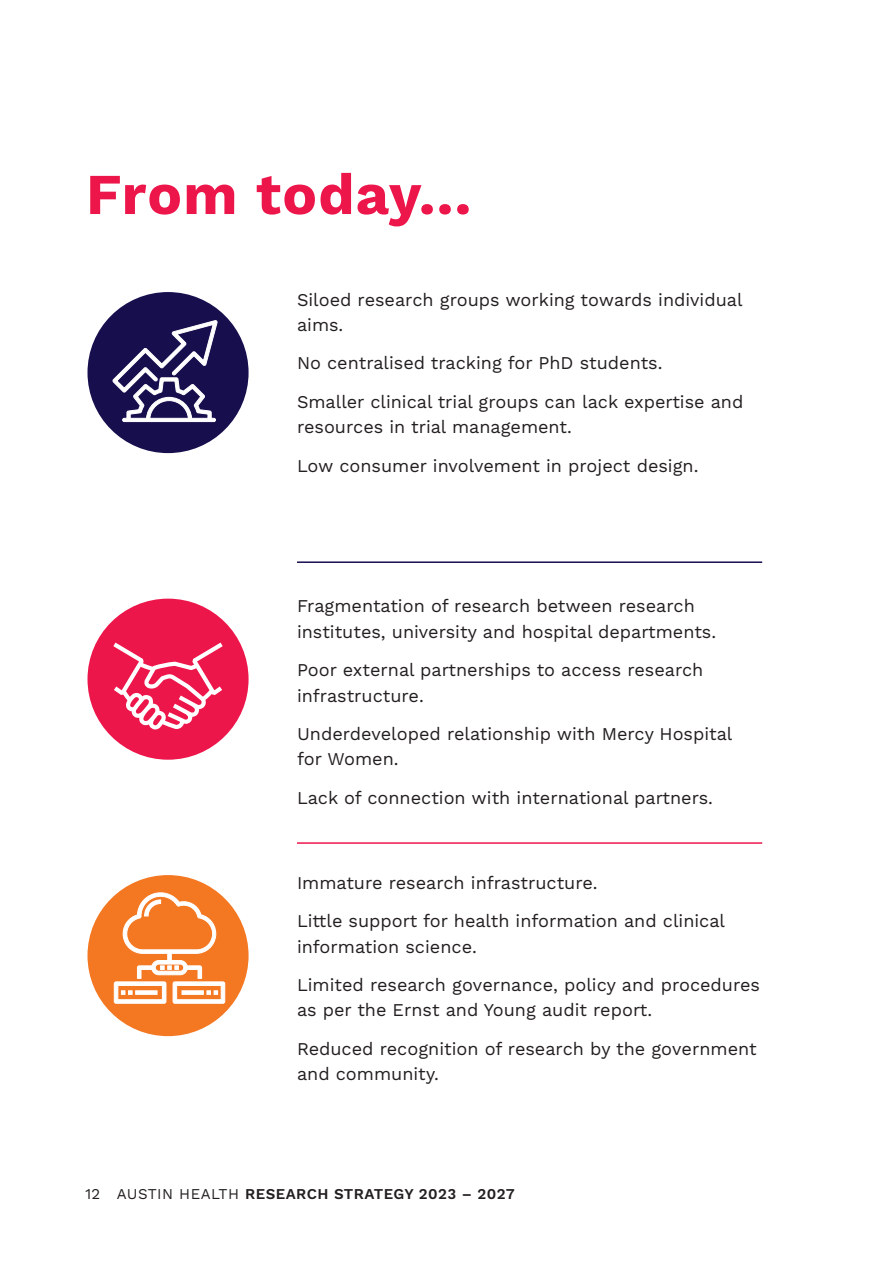
<style>
.page{position:relative;width:893px;height:1263px;background:#fff}
.page>*{position:absolute;margin:0;border:0;box-sizing:border-box;transform-origin:0 0}
.t1{font:700 57.75px "Work Sans";letter-spacing:.02em;color:#ed164b}
.t2{font:18px/25.5px "Work Sans";color:#231f20}
.t3{font:600 15px "Work Sans";letter-spacing:.03em;color:#231f20}
.s1{font-weight:400}
</style>
<div class="page">
<hr style="left:297px;top:842px;width:465px;height:2px;background:#ed164b">
<hr style="left:297px;top:561px;width:465px;height:2px;background:#170e4e">
<div style="left:87px;top:599px;width:162px;height:161px;background:#ed164b;border-radius:50%"></div>
<svg style="left:113px;top:643px;width:110px;height:86px"></svg>
<div style="left:87px;top:292px;width:162px;height:161px;background:#170e4e;border-radius:50%"></div>
<svg style="left:112px;top:320px;width:105px;height:102px"></svg>
<div style="left:87px;top:875px;width:162px;height:161px;background:#f47721;border-radius:50%"></div>
<svg style="left:114px;top:891px;width:111px;height:112px"></svg>
<p class="t1" style="left:86px;top:161px;width:387px">From today...</p>
<p class="t2" style="left:297px;top:288px;width:447px">Siloed research groups working towards individual aims.</p>
<p class="t2" style="left:297px;top:351px;width:367px">No centralised tracking for PhD students.</p>
<p class="t2" style="left:297px;top:390px;width:448px">Smaller clinical trial groups can lack expertise and resources in trial management.</p>
<p class="t2" style="left:297px;top:453px;width:403px">Low consumer involvement in project design.</p>
<p class="t2" style="left:297px;top:594px;width:421px">Fragmentation of research between research institutes, university and hospital departments.</p>
<p class="t2" style="left:297px;top:658px;width:408px">Poor external partnerships to access research infrastructure.</p>
<p class="t2" style="left:297px;top:722px;width:437px">Underdeveloped relationship with Mercy Hospital for Women.</p>
<p class="t2" style="left:297px;top:785px;width:417px">Lack of connection with international partners.</p>
<p class="t2" style="left:297px;top:871px;width:302px">Immature research infrastructure.</p>
<p class="t2" style="left:297px;top:909px;width:430px">Little support for health information and clinical information science.</p>
<p class="t2" style="left:297px;top:973px;width:465px">Limited research governance, policy and procedures as per the Ernst and Young audit report.</p>
<p class="t2" style="left:297px;top:1036px;width:461px">Reduced recognition of research by the government and community.</p>
<p class="t3" style="left:85px;top:1185px;width:431px"><span class="s1">12 AUSTIN HEALTH</span> RESEARCH STRATEGY 2023 – 2027</p>
</div>
